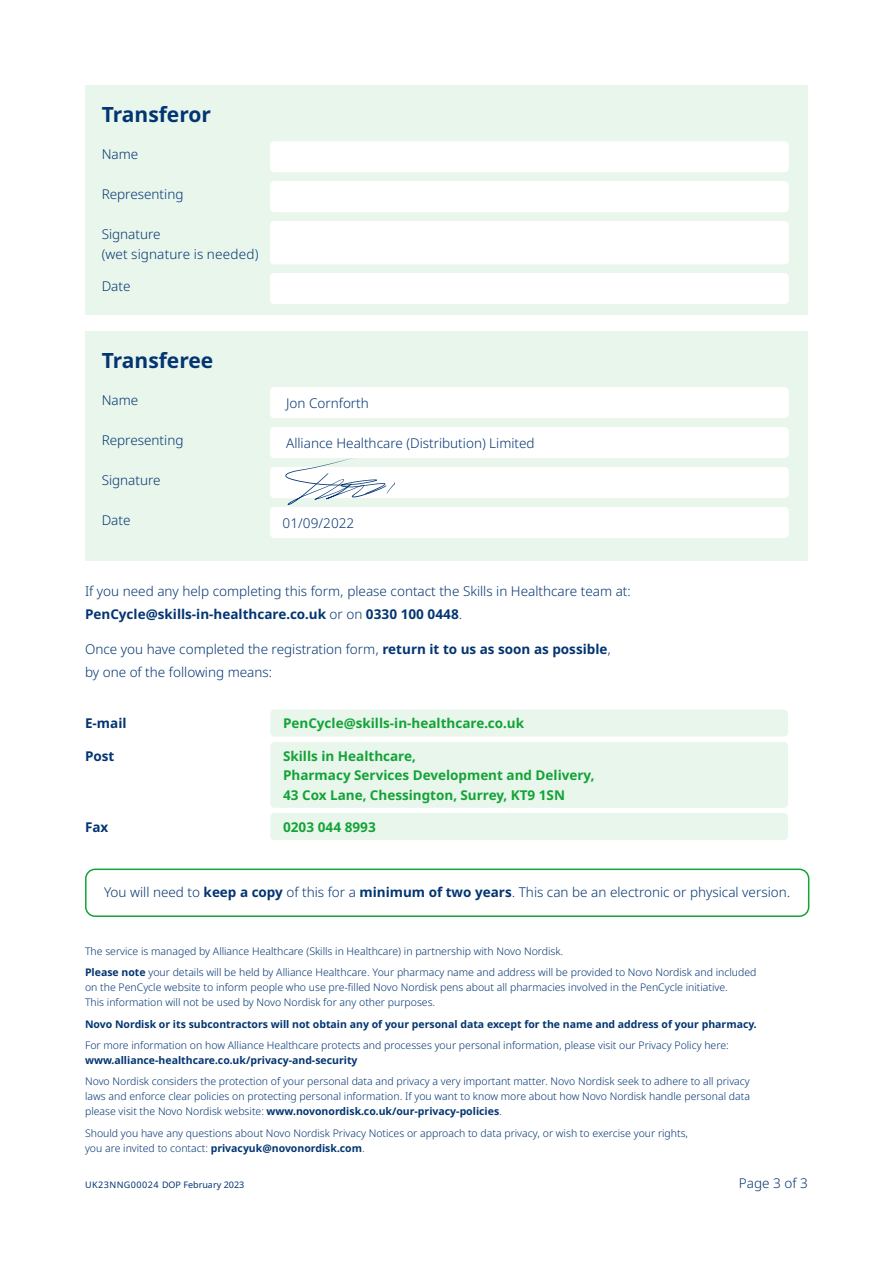
<style>
.page{position:relative;width:893px;height:1263px;background:#fff}
.page>*{position:absolute;margin:0;border:0;box-sizing:border-box;transform-origin:0 0}
.t1{font:700 21px "Apis";color:#033572}
.t2{font:300 13.5px/22.5px "Apis";color:#033572}
.t3{font:700 13.5px/19.5px "Apis";color:#13a337}
.t4{font:300 13.5px "Noto Sans";letter-spacing:.01em;color:#033572}
.t5{font:700 13.5px "Apis";color:#033572}
.t6{font:300 10.5px/15px "Apis";color:#033572}
.t7{font:700 10.5px "Apis";color:#033572}
.t8{font:9px "Apis";color:#033572}
.s1{font-weight:700}
</style>
<div class="page">
<div style="left:85px;top:85px;width:723px;height:230px;background:#e8f6eb"></div>
<div style="left:85px;top:331px;width:723px;height:229px;background:#e8f6eb"></div>
<div style="left:270px;top:141px;width:519px;height:31px;background:#fff;border-radius:4px"></div>
<div style="left:270px;top:181px;width:519px;height:31px;background:#fff;border-radius:4px"></div>
<div style="left:270px;top:221px;width:519px;height:43px;background:#fff;border-radius:4px"></div>
<div style="left:270px;top:273px;width:519px;height:31px;background:#fff;border-radius:4px"></div>
<div style="left:270px;top:387px;width:519px;height:31px;background:#fff;border-radius:4px"></div>
<div style="left:270px;top:427px;width:519px;height:31px;background:#fff;border-radius:4px"></div>
<div style="left:270px;top:467px;width:519px;height:31px;background:#fff;border-radius:4px"></div>
<div style="left:270px;top:507px;width:519px;height:31px;background:#fff;border-radius:4px"></div>
<div style="left:270px;top:710px;width:518px;height:26px;background:#e8f6eb;border-radius:4px"></div>
<div style="left:270px;top:742px;width:518px;height:66px;background:#e8f6eb;border-radius:4px"></div>
<div style="left:270px;top:813px;width:518px;height:27px;background:#e8f6eb;border-radius:4px"></div>
<svg style="left:285px;top:458px;width:110px;height:47px"></svg>
<div style="left:85px;top:868px;width:724px;height:49px;border:2px solid #13a337;border-radius:9px"></div>
<h1 class="t1" style="left:102px;top:100px;width:111px">Transferor</h1>
<p class="t2" style="left:102px;top:144px;width:38px">Name</p>
<p class="t2" style="left:102px;top:184px;width:83px">Representing</p>
<p class="t2" style="left:102px;top:224px;width:61px">Signature</p>
<p class="t4" style="left:102px;top:244px;width:158px">(wet signature is needed)</p>
<p class="t2" style="left:102px;top:275px;width:30px">Date</p>
<h1 class="t1" style="left:102px;top:345px;width:113px">Transferee</h1>
<p class="t2" style="left:102px;top:389px;width:38px">Name</p>
<p class="t2" style="left:286px;top:392px;width:84px">Jon Cornforth</p>
<p class="t2" style="left:102px;top:429px;width:83px">Representing</p>
<p class="t2" style="left:286px;top:432px;width:250px">Alliance Healthcare (Distribution) Limited</p>
<p class="t2" style="left:102px;top:469px;width:61px">Signature</p>
<p class="t2" style="left:102px;top:509px;width:30px">Date</p>
<p class="t2" style="left:283px;top:512px;width:73px">01/09/2022</p>
<p class="t2" style="left:85px;top:581px;width:547px">If you need any help completing this form, please contact the Skills in Healthcare team at:<br><span class="s1">PenCycle@skills-in-healthcare.co.uk</span> or on <span class="s1">0330 100 0448</span>.</p>
<p class="t2" style="left:85px;top:638px;width:527px">Once you have completed the registration form, <span class="s1">return it to us as soon as possible</span>, by one of the following means:</p>
<p class="t5" style="left:85px;top:714px;width:43px">E-mail</p>
<p class="t5" style="left:85px;top:746px;width:31px">Post</p>
<p class="t5" style="left:85px;top:817px;width:25px">Fax</p>
<p class="t3" style="left:283px;top:714px;width:243px">PenCycle@skills-in-healthcare.co.uk</p>
<p class="t3" style="left:283px;top:746px;width:313px">Skills in Healthcare,<br>Pharmacy Services Development and Delivery,<br>43 Cox Lane, Chessington, Surrey, KT9 1SN</p>
<p class="t3" style="left:283px;top:817px;width:94px">0203 044 8993</p>
<p class="t2" style="left:104px;top:881px;width:688px">You will need to <span class="s1">keep a copy</span> of this for a <span class="s1">minimum of two years</span>. This can be an electronic or physical version.</p>
<p class="t6" style="left:85px;top:940px;width:673px;line-height:21.5px">The service is managed by Alliance Healthcare (Skills in Healthcare) in partnership with Novo Nordisk.<br><span class="s1">Please note</span> your details will be held by Alliance Healthcare. Your pharmacy name and address will be provided to Novo Nordisk and included</p>
<p class="t6" style="left:85px;top:980px;width:644px">on the PenCycle website to inform people who use pre-filled Novo Nordisk pens about all pharmacies involved in the PenCycle initiative.<br>This information will not be used by Novo Nordisk for any other purposes.</p>
<p class="t7" style="left:85px;top:1016px;width:673px">Novo Nordisk or its subcontractors will not obtain any of your personal data except for the name and address of your pharmacy.</p>
<p class="t6" style="left:85px;top:1038px;width:645px">For more information on how Alliance Healthcare protects and processes your personal information, please visit our Privacy Policy here:</p>
<p class="t7" style="left:85px;top:1053px;width:274px">www.alliance-healthcare.co.uk/privacy-and-security</p>
<p class="t6" style="left:85px;top:1074px;width:666px;text-align:justify">Novo Nordisk considers the protection of your personal data and privacy a very important matter. Novo Nordisk seek to adhere to all privacy laws and enforce clear policies on protecting personal information. If you want to know more about how Novo Nordisk handle personal data please visit the Novo Nordisk website: <span class="s1">www.novonordisk.co.uk/our-privacy-policies</span>.</p>
<p class="t6" style="left:85px;top:1126px;width:605px">Should you have any questions about Novo Nordisk Privacy Notices or approach to data privacy, or wish to exercise your rights, you are invited to contact: <span class="s1">privacyuk@novonordisk.com</span>.</p>
<p class="t8" style="left:85px;top:1178px;width:161px">UK23NNG00024 DOP February 2023</p>
<p class="t2" style="left:739px;top:1172px;width:70px">Page 3 of 3</p>
</div>
